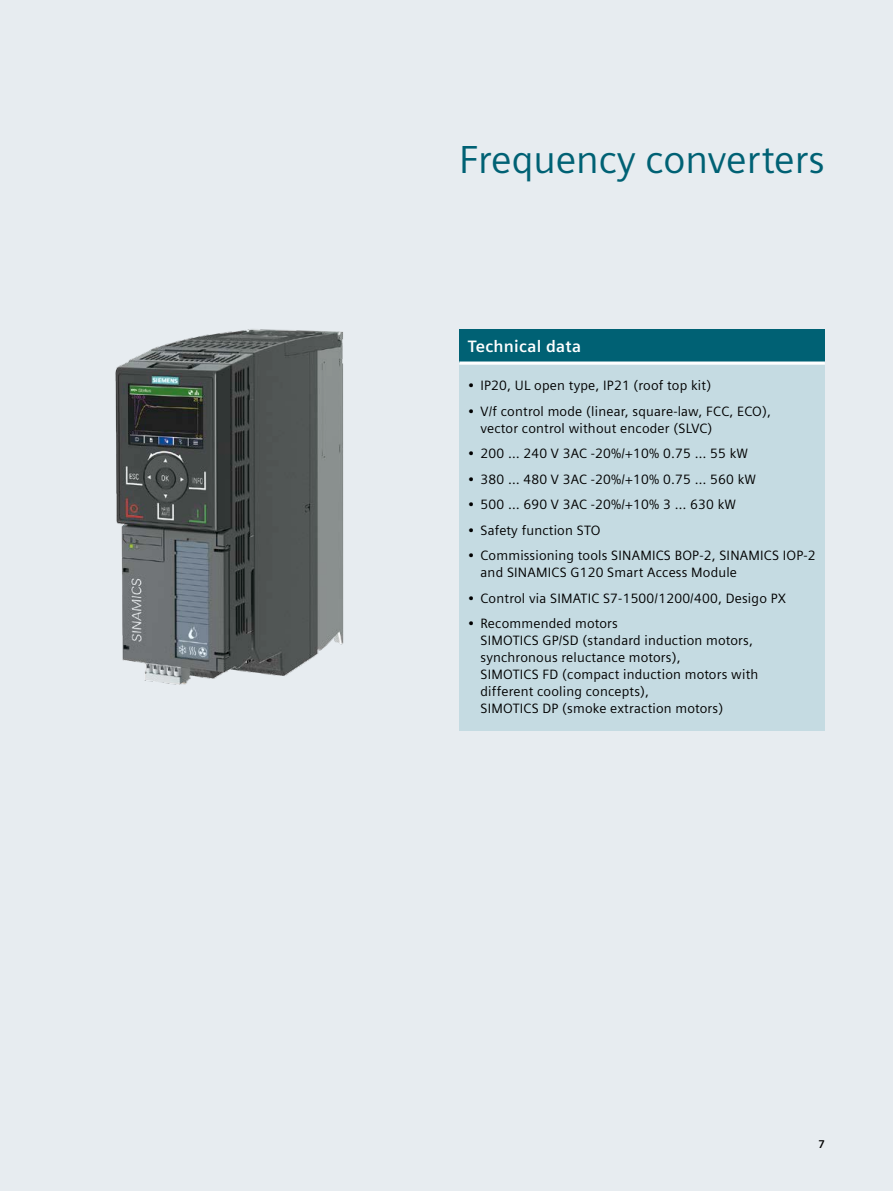
<style>
.page{position:relative;width:893px;height:1191px;background:#e7ecf0}
.page>*{position:absolute;margin:0;border:0;box-sizing:border-box;transform-origin:0 0}
.t1{font:39px "Siemens Sans Global";color:#006174}
.t2{font:700 16.5px "Siemens Sans Global";letter-spacing:.015em;color:#fff}
.t3{font:13.5px/17px "Siemens Sans Global";letter-spacing:.015em;color:#000}
.t4{font:700 11.25px "Siemens Sans Global";color:#000}
</style>
<div class="page">
<img style="left:115px;top:329px;width:229px;height:356px">
<div style="left:459px;top:329px;width:366px;height:34px;background:#006174"></div>
<div style="left:459px;top:363px;width:366px;height:367px;background:#c5dbe2"></div>
<svg style="left:459px;top:361px;width:366px;height:4px"></svg>
<h1 class="t1" style="left:459px;top:131px;width:367px">Frequency converters</h1>
<p class="t2" style="left:468px;top:337px;width:115px">Technical data</p>
<p class="t3" style="left:468px;top:377px;width:245px">• IP20, UL open type, IP21 (roof top kit)</p>
<p class="t3" style="left:480px;top:403px;width:292px;text-indent:-13px">• V/f control mode (linear, square-law, FCC, ECO), vector control without encoder (SLVC)</p>
<p class="t3" style="left:468px;top:445px;width:282px">• 200 … 240 V 3AC -20%/+10% 0.75 … 55 kW</p>
<p class="t3" style="left:468px;top:471px;width:290px">• 380 … 480 V 3AC -20%/+10% 0.75 … 560 kW</p>
<p class="t3" style="left:468px;top:496px;width:270px">• 500 … 690 V 3AC -20%/+10% 3 … 630 kW</p>
<p class="t3" style="left:468px;top:522px;width:134px">• Safety function STO</p>
<p class="t3" style="left:480px;top:547px;width:337px;text-indent:-13px">• Commissioning tools SINAMICS BOP-2, SINAMICS IOP-2 and SINAMICS G120 Smart Access Module</p>
<p class="t3" style="left:468px;top:590px;width:320px">• Control via SIMATIC S7-1500/1200/400, Desigo PX</p>
<p class="t3" style="left:480px;top:615px;width:279px;text-indent:-13px">• Recommended motors<br>SIMOTICS GP/SD (standard induction motors, synchronous reluctance motors),<br>SIMOTICS FD (compact induction motors with different cooling concepts),<br>SIMOTICS DP (smoke extraction motors)</p>
<p class="t4" style="left:818px;top:1137px;width:8px">7</p>
</div>
